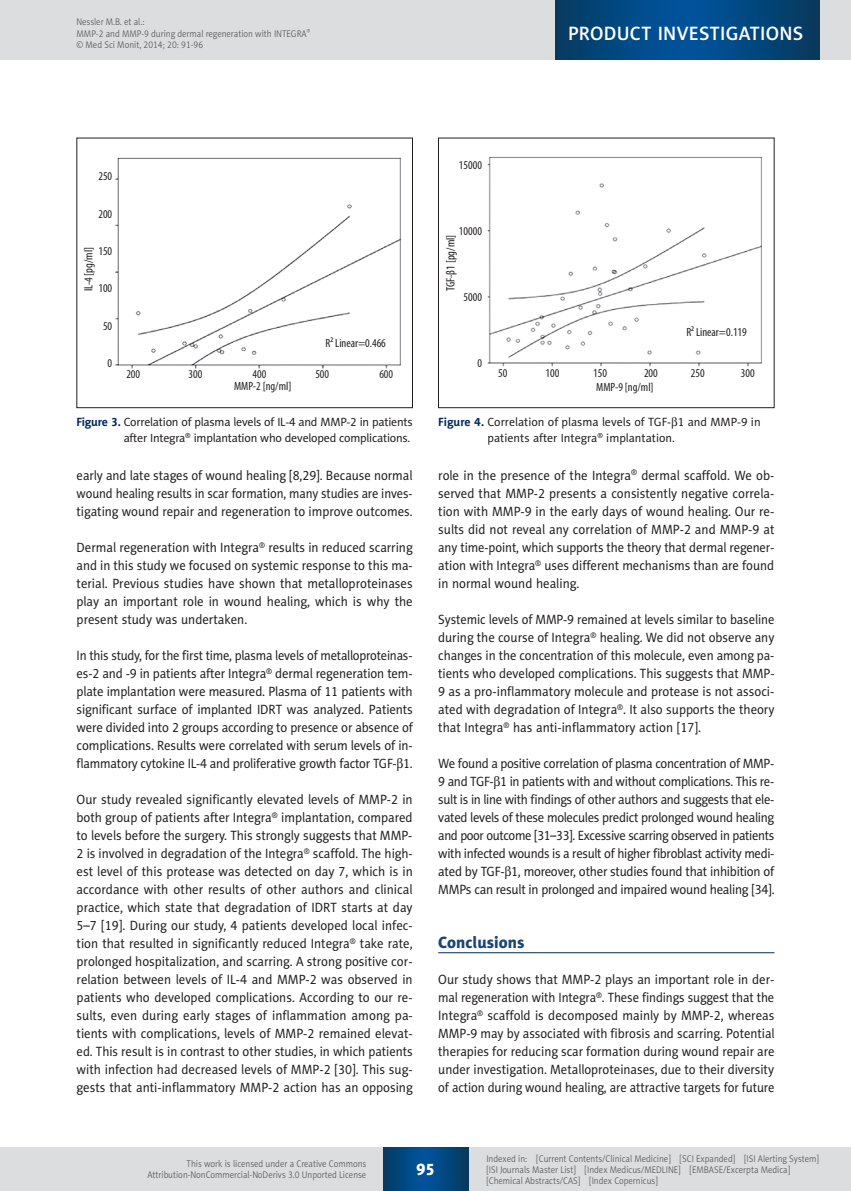
<style>
.page{position:relative;width:851px;height:1191px;background:#fff}
.page>*{position:absolute;margin:0;border:0;box-sizing:border-box;transform-origin:0 0}
.t1{font:19.5px "Naomi Sans EFN Medium";letter-spacing:.015em;color:#fff}
.MSM_Headline_1{font:16.5px "Naomi Sans EFN Heavy";color:#1a4574}
.t2{font:16.5px "Naomi Sans EFN Heavy";color:#fff}
.MSM_Body{font:13.5px/18px "Naomi Sans EFN";color:#231f20;text-align:justify;scale:.95 1}
.MSM_Body-2{font:13.5px/18px "Naomi Sans EFN";color:#231f20;text-align:justify;scale:.93 1}
.MSM_Body-3{font:13.5px/18px "Naomi Sans EFN";color:#231f20;text-align:justify;scale:.94 1}
.t3{font:condensed 12px/14.2px "Myriad Pro";color:#231f20}
.MSM_Rycina_tytul{font:12px/15.8px "Naomi Sans EFN";letter-spacing:-.02em;color:#231f20;text-align:right}
.MSM_Rycina_tytul-2{font:12px/15.8px "Naomi Sans EFN";color:#231f20}
.t4{font:9.75px/11.2px "Naomi Sans EFN Light";color:#57585a;scale:.9 1}
.s1{font-weight:700;color:#00295c}
.s2{font-family:"Standard Sym L"}
</style>
<div class="page">
<hr style="left:438px;top:952px;width:336px;height:1px;background:#00295c">
<img style="left:115px;top:157px;width:286px;height:212px">
<img style="left:487px;top:156px;width:275px;height:211px">
<div style="left:438px;top:138px;width:336px;height:270px;border:1px solid #231f20"></div>
<div style="left:0;top:1148px;width:850px;height:43px;background:#dcdddf"></div>
<svg style="left:383px;top:1148px;width:85px;height:42px;background:#02477e"></svg>
<div style="left:0;top:0;width:850px;height:60px;background:#dcdddf"></div>
<svg style="left:555px;top:0;width:264px;height:60px;background:#02477e"></svg>
<p class="t4" style="left:77px;top:16px;width:261px">Nessler M.B. et al.:<br>MMP-2 and MMP-9 during dermal regeneration with INTEGRA<sup>® </sup>© Med Sci Monit, 2014; 20: 91-96</p>
<h1 class="t1" style="left:568px;top:22px;width:237px">PRODUCT INVESTIGATIONS</h1>
<p class="t3" style="left:98px;top:169px;width:15px">250</p>
<p class="t3" style="left:98px;top:206px;width:15px">200</p>
<p class="t3" style="left:98px;top:244px;width:15px">150</p>
<p class="t3" style="left:98px;top:281px;width:15px">100</p>
<p class="t3" style="left:103px;top:318px;width:11px">50</p>
<p class="t3" style="left:108px;top:356px;width:6px">0</p>
<p class="t3" style="left:81px;top:291px;width:46px;rotate:-90deg">IL-4 [pg/ml]</p>
<p class="t3" style="left:126px;top:367px;width:15px">200</p>
<p class="t3" style="left:325px;top:335px;width:62px">R2 Linear=0.466</p>
<p class="t3" style="left:188px;top:367px;width:15px">300</p>
<p class="t3" style="left:252px;top:367px;width:15px">400</p>
<p class="t3" style="left:315px;top:367px;width:15px">500</p>
<p class="t3" style="left:379px;top:367px;width:15px">600</p>
<p class="t3" style="left:234px;top:379px;width:59px">MMP-2 [ng/ml]</p>
<p class="MSM_Rycina_tytul" style="left:77px;top:414px;width:337px"><span class="s1">Figure 3.</span> Correlation of plasma levels of IL-4 and MMP-2 in patients after Integra<sup>®</sup> implantation who developed complications.</p>
<p class="MSM_Body-3" style="left:77px;top:466px;width:359px">early and late stages of wound healing [8,29]. Because normal wound healing results in scar formation, many studies are inves&shy;tigating wound repair and regeneration to improve outcomes.</p>
<p class="MSM_Body" style="left:77px;top:538px;width:355px">Dermal regeneration with Integra<sup>®</sup> results in reduced scarring and in this study we focused on systemic response to this ma&shy;terial. Previous studies have shown that metalloproteinases play an important role in wound healing, which is why the present study was undertaken.</p>
<p class="MSM_Body-2" style="left:77px;top:646px;width:363px">In this study, for the first time, plasma levels of metalloproteinas&shy;es-2 and -9 in patients after Integra<sup>®</sup> dermal regeneration tem&shy;plate implantation were measured. Plasma of 11 patients with significant surface of implanted IDRT was analyzed. Patients were divided into 2 groups according to presence or absence of complications. Results were correlated with serum levels of in&shy;flammatory cytokine IL-4 and proliferative growth factor TGF-<span class="s2">b</span>1.</p>
<p class="MSM_Body" style="left:77px;top:790px;width:355px">Our study revealed significantly elevated levels of MMP-2 in both group of patients after Integra<sup>®</sup> implantation, compared to levels before the surgery. This strongly suggests that MMP-2 is involved in degradation of the Integra<sup>®</sup> scaffold. The high&shy;est level of this protease was detected on day 7, which is in accordance with other results of other authors and clinical practice, which state that degradation of IDRT starts at day 5–7 [19]. During our study, 4 patients developed local infec&shy;tion that resulted in significantly reduced Integra<sup>®</sup> take rate, prolonged hospitalization, and scarring. A strong positive cor&shy;relation between levels of IL-4 and MMP-2 was observed in patients who developed complications. According to our re&shy;sults, even during early stages of inflammation among pa&shy;tients with complications, levels of MMP-2 remained elevat&shy;ed. This result is in contrast to other studies, in which patients with infection had decreased levels of MMP-2 [30]. This sug&shy;gests that anti-inflammatory MMP-2 action has an opposing</p>
<p class="t3" style="left:459px;top:158px;width:25px">15000</p>
<p class="t3" style="left:459px;top:224px;width:25px">10000</p>
<p class="t3" style="left:443px;top:291px;width:58px;rotate:-90deg">TGF-β1 [pg/ml]</p>
<p class="t3" style="left:463px;top:289px;width:20px">5000</p>
<p class="t3" style="left:477px;top:355px;width:6px">0</p>
<p class="t3" style="left:498px;top:366px;width:11px">50</p>
<p class="t3" style="left:545px;top:366px;width:15px">100</p>
<p class="t3" style="left:593px;top:366px;width:15px">150</p>
<p class="t3" style="left:596px;top:366px;width:63px;text-indent:48px">200<br>MMP-9 [ng/ml]</p>
<p class="t3" style="left:686px;top:324px;width:62px">R2 Linear=0.119</p>
<p class="t3" style="left:690px;top:366px;width:15px">250</p>
<p class="t3" style="left:740px;top:366px;width:15px">300</p>
<p class="MSM_Rycina_tytul-2" style="left:487px;top:414px;width:274px;text-indent:-49px"><span class="s1">Figure 4.</span> Correlation of plasma levels of TGF-<span class="s2">b</span>1 and MMP-9 in patients after Integra<sup>®</sup> implantation.</p>
<p class="MSM_Body" style="left:438px;top:466px;width:355px">role in the presence of the Integra<sup>®</sup> dermal scaffold. We ob&shy;served that MMP-2 presents a consistently negative correla&shy;tion with MMP-9 in the early days of wound healing. Our re&shy;sults did not reveal any correlation of MMP-2 and MMP-9 at any time-point, which supports the theory that dermal regener&shy;ation with Integra<sup>®</sup> uses different mechanisms than are found in normal wound healing.</p>
<p class="MSM_Body-2" style="left:438px;top:610px;width:363px">Systemic levels of MMP-9 remained at levels similar to baseline during the course of Integra<sup>®</sup> healing. We did not observe any changes in the concentration of this molecule, even among pa&shy;tients who developed complications. This suggests that MMP-9 as a pro-inflammatory molecule and protease is not associ&shy;ated with degradation of Integra<sup>®</sup>. It also supports the theory that Integra<sup>®</sup> has anti-inflammatory action [17].</p>
<p class="MSM_Body-3" style="left:438px;top:754px;width:359px">We found a positive correlation of plasma concentration of MMP-9 and TGF-<span class="s2">b</span>1 in patients with and without complications. This re&shy;sult is in line with findings of other authors and suggests that ele&shy;vated levels of these molecules predict prolonged wound healing and poor outcome [31–33]. Excessive scarring observed in patients with infected wounds is a result of higher fibroblast activity medi&shy;ated by TGF-<span class="s2">b</span>1, moreover, other studies found that inhibition of MMPs can result in prolonged and impaired wound healing [34].</p>
<p class="MSM_Headline_1" style="left:438px;top:932px;width:88px">Conclusions</p>
<p class="MSM_Body" style="left:438px;top:970px;width:355px">Our study shows that MMP-2 plays an important role in der&shy;mal regeneration with Integra<sup>®</sup>. These findings suggest that the Integra<sup>®</sup> scaffold is decomposed mainly by MMP-2, whereas MMP-9 may by associated with fibrosis and scarring. Potential therapies for reducing scar formation during wound repair are under investigation. Metalloproteinases, due to their diversity of action during wound healing, are attractive targets for future</p>
<p class="t4" style="left:147px;top:1158px;width:245px;text-align:right">This work is licensed under a Creative Commons<br>Attribution-NonCommercial-NoDerivs 3.0 Unported License</p>
<p class="t2" style="left:416px;top:1159px;width:21px">95</p>
<p class="t4" style="left:486px;top:1152px;width:371px">Indexed in: [Current Contents/Clinical Medicine] [SCI Expanded] [ISI Alerting System] [ISI Journals Master List] [Index Medicus/MEDLINE] [EMBASE/Excerpta Medica] [Chemical Abstracts/CAS] [Index Copernicus]</p>
</div>
